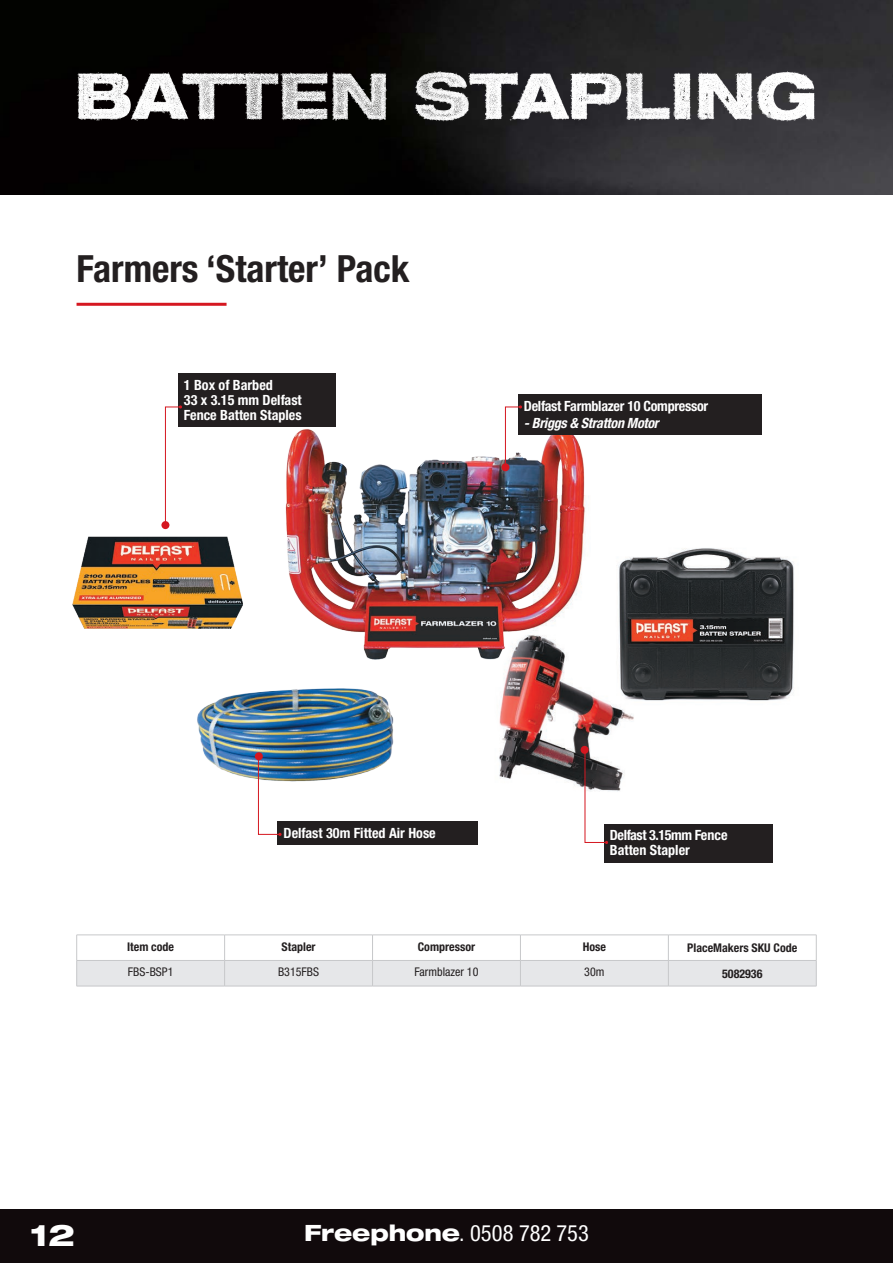
<style>
.page{position:relative;width:893px;height:1263px;background:#fff}
.page>*{position:absolute;margin:0;border:0;box-sizing:border-box;transform-origin:0 0}
.Page_heading{font:700 condensed 37.5px "Helvetica Neue LT Std";color:#231f20}
.t1{font:800 expanded 30px "Helvetica Neue LT Std";color:#fff}
.t2{font:condensed 22.5px "Helvetica Neue LT Std";letter-spacing:.005em;color:#fff}
.Body_Copy{font:700 condensed 14.1px/14.9px "Helvetica Neue LT Std";color:#fff}
.Body_Copy-2{font:700 condensed 14.1px "Helvetica Neue LT Std";letter-spacing:-.02em;color:#fff}
.Body_Copy-3{font:italic 700 condensed 14.1px "Helvetica Neue LT Std";color:#fff}
.Table_Heading{font:700 condensed 12px "Helvetica Neue LT Std";color:#231f20}
.Table_Copy{font:condensed 12px "Helvetica Neue LT Std";color:#231f20}
.Table_Copy-2{font:700 condensed 12px "Helvetica Neue LT Std";color:#231f20}
.s1{font-weight:800;font-stretch:expanded}
</style>
<div class="page">
<img style="left:0;top:0;width:893px;height:195px">
<div style="left:0;top:1209px;width:893px;height:54px;background:#110a0c"></div>
<img style="left:75px;top:69px;width:741px;height:54px">
<hr style="left:77px;top:303px;width:150px;height:3px;background:#d51720">
<hr style="left:77px;top:986px;width:148px;height:1px;background:#c7c8ca">
<hr style="left:225px;top:986px;width:148px;height:1px;background:#c7c8ca">
<hr style="left:373px;top:986px;width:147px;height:1px;background:#c7c8ca">
<hr style="left:520px;top:986px;width:148px;height:1px;background:#c7c8ca">
<svg style="left:76px;top:935px;width:741px;height:51px"></svg>
<hr style="left:668px;top:986px;width:148px;height:1px;background:#c7c8ca">
<img style="left:72px;top:427px;width:722px;height:369px">
<div style="left:518px;top:394px;width:243px;height:41px;background:#231f20"></div>
<div style="left:277px;top:822px;width:201px;height:23px;background:#231f20"></div>
<div style="left:604px;top:824px;width:169px;height:38px;background:#231f20"></div>
<div style="left:178px;top:374px;width:158px;height:53px;background:#231f20"></div>
<div style="left:501px;top:463px;width:8px;height:8px;background:#d51720;border-radius:50%"></div>
<div style="left:161px;top:521px;width:8px;height:8px;background:#d51720;border-radius:50%"></div>
<div style="left:581px;top:746px;width:8px;height:8px;background:#d51720;border-radius:50%"></div>
<div style="left:255px;top:752px;width:8px;height:8px;background:#d51720;border-radius:50%"></div>
<svg style="left:505px;top:405px;width:17px;height:63px"></svg>
<svg style="left:165px;top:405px;width:17px;height:121px"></svg>
<svg style="left:584px;top:749px;width:24px;height:95px"></svg>
<svg style="left:258px;top:755px;width:24px;height:81px"></svg>
<p class="Page_heading" style="left:77px;top:245px;width:334px">Farmers ‘Starter’ Pack</p>
<p class="Body_Copy" style="left:184px;top:377px;width:119px">1 Box of Barbed<br>33 x 3.15 mm Delfast<br>Fence Batten Staples</p>
<p class="Body_Copy-2" style="left:524px;top:397px;width:186px">Delfast Farmblazer 10 Compressor</p>
<p class="Body_Copy-3" style="left:524px;top:414px;width:140px">-Briggs&amp; StrattonMotor</p>
<p class="Body_Copy" style="left:284px;top:825px;width:154px">Delfast 30m Fitted Air Hose</p>
<p class="Body_Copy" style="left:610px;top:828px;width:119px">Delfast 3.15mm Fence<br>Batten Stapler</p>
<p class="Table_Heading" style="left:127px;top:939px;width:49px">Item code</p>
<p class="Table_Heading" style="left:282px;top:939px;width:35px">Stapler</p>
<p class="Table_Heading" style="left:418px;top:939px;width:59px">Compressor</p>
<p class="Table_Heading" style="left:583px;top:939px;width:25px">Hose</p>
<p class="Table_Heading" style="left:687px;top:940px;width:112px">PlaceMakers SKU Code</p>
<p class="Table_Copy" style="left:128px;top:965px;width:47px">FBS-BSP1</p>
<p class="Table_Copy" style="left:278px;top:965px;width:43px">B315FBS</p>
<p class="Table_Copy" style="left:415px;top:965px;width:65px">Farmblazer 10</p>
<p class="Table_Copy" style="left:584px;top:965px;width:22px">30m</p>
<p class="Table_Copy-2" style="left:722px;top:966px;width:42px">5082936</p>
<h2 class="t1" style="left:30px;top:1215px;width:46px">12</h2>
<p class="t2" style="left:304px;top:1220px;width:286px"><span class="s1">Freephone</span>. 0508 782 753</p>
</div>
